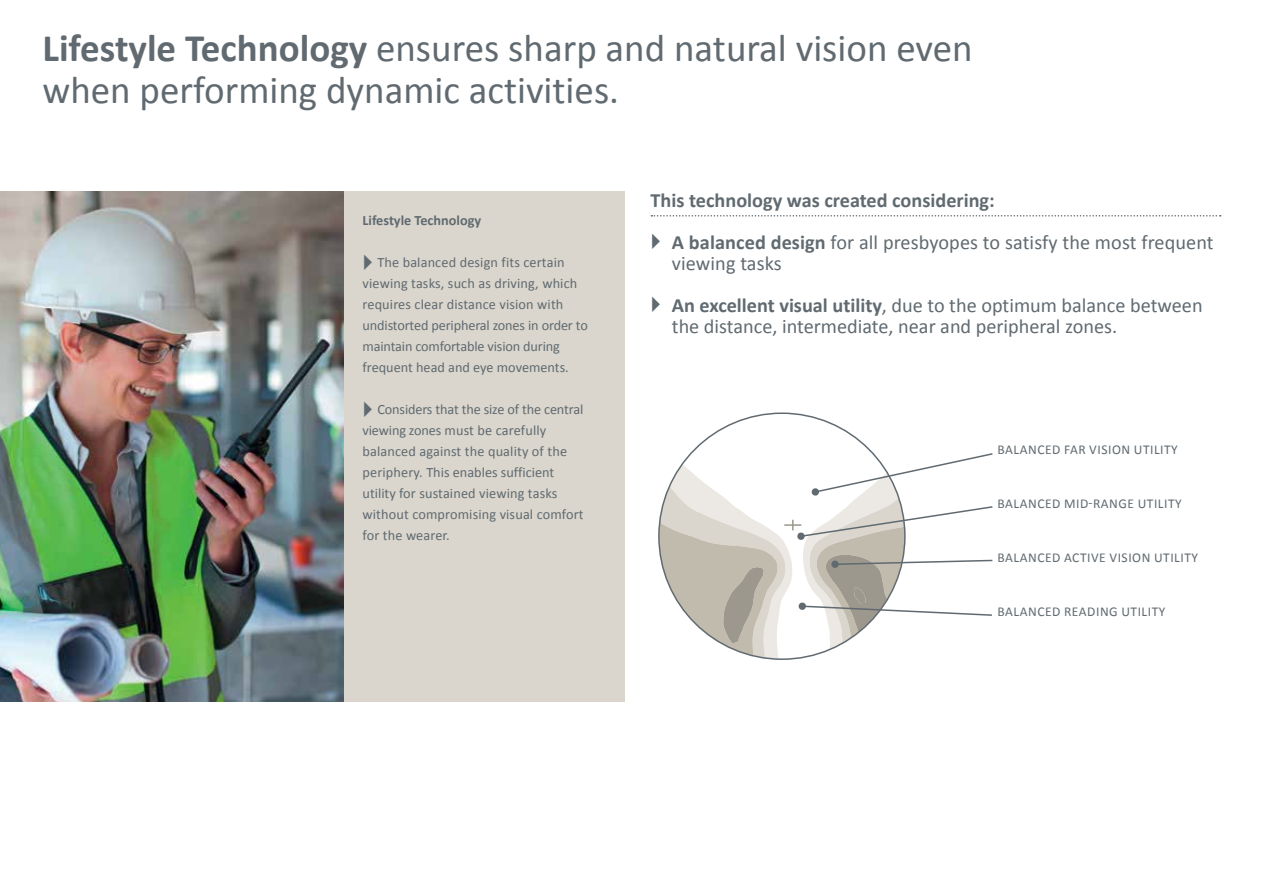
<style>
.page{position:relative;width:1263px;height:893px;background:#fff}
.page>*{position:absolute;margin:0;border:0;box-sizing:border-box;transform-origin:0 0}
.t1{font:39px/42px "Calibri";color:#606a70}
.t2{font:20.25px/42px "Calibri";color:#606a70}
.t3{font:700 20.25px/42px "Calibri";color:#606a70}
.t4{font:14.25px/21px "Calibri";color:#606a70}
.t5{font:700 14.25px "Calibri";color:#606a70}
.t6{font:13.5px "Calibri";letter-spacing:.04em;color:#606a70}
.s1{font-weight:700}
.s2{font-weight:400}
</style>
<div class="page">
<div style="left:343px;top:191px;width:282px;height:511px;background:#dad6cd"></div>
<svg style="left:659px;top:452px;width:334px;height:207px"></svg>
<img style="left:0;top:191px;width:343px;height:511px">
<svg style="left:651px;top:215px;width:570px;height:2px"></svg>
<h1 class="t1" style="left:43px;top:27px;width:932px"><span class="s1">Lifestyle Technology</span> ensures sharp and natural vision even when performing dynamic activities.</h1>
<p class="t5" style="left:362px;top:212px;width:120px">Lifestyle Technology</p>
<p class="t4" style="left:362px;top:252px;width:227px;text-indent:15px">The balanced design fits certain viewing tasks, such as driving, which requires clear distance vision with undistorted peripheral zones in order to maintain comfortable vision during frequent head and eye movements.</p>
<p class="t4" style="left:362px;top:399px;width:223px;text-indent:15px">Considers that the size of the central viewing zones must be carefully balanced against the quality of the periphery. This enables sufficient utility for sustained viewing tasks without compromising visual comfort for the wearer.</p>
<h2 class="t3" style="left:672px;top:178px;width:543px;text-indent:-21px">This technology was created considering:<br>A balanced design <span class="s2">for all presbyopes to satisfy the most frequent</span></h2>
<h2 class="t2" style="left:672px;top:242px;width:532px">viewing tasks<br><span class="s1">An excellent visual utility</span>, due to the optimum balance between</h2>
<h2 class="t2" style="left:672px;top:305px;width:447px">the distance, intermediate, near and peripheral zones.</h2>
<p class="t6" style="left:997px;top:441px;width:182px">Balanced far vision utility</p>
<p class="t6" style="left:997px;top:495px;width:186px">Balanced Mid-Range utility</p>
<p class="t6" style="left:997px;top:549px;width:202px">Balanced active vision utility</p>
<p class="t6" style="left:997px;top:603px;width:169px">Balanced reading utility</p>
</div>
